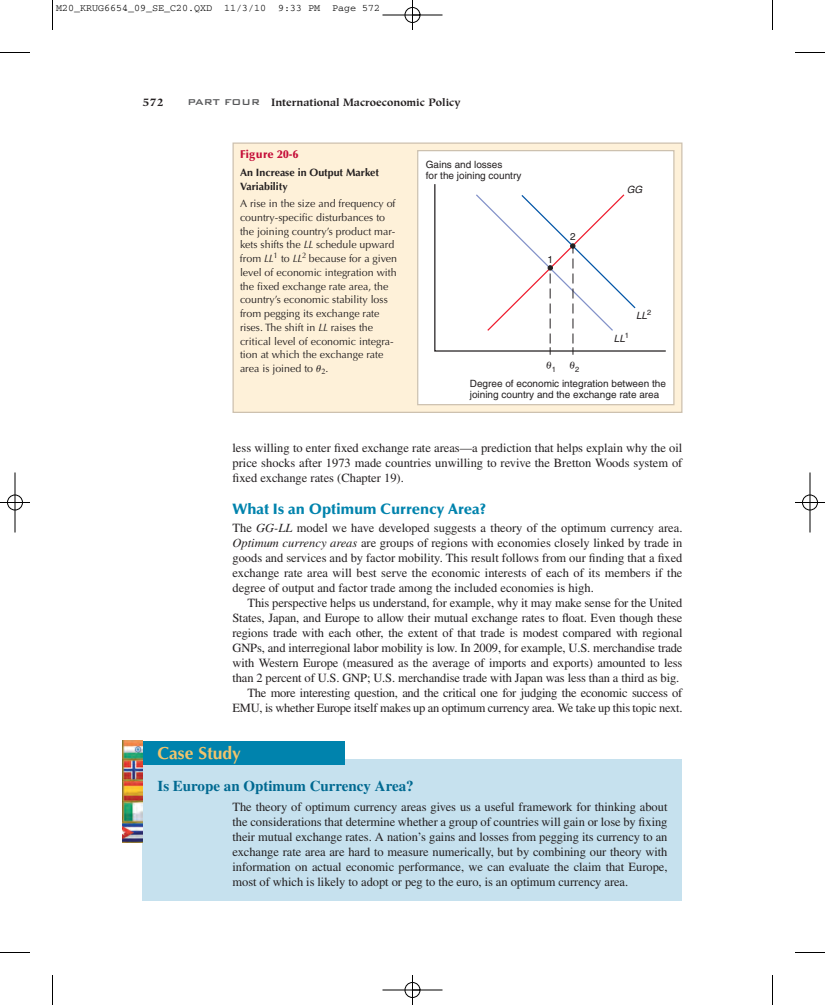
<style>
.page{position:relative;width:825px;height:1005px;background:#fff}
.page>*{position:absolute;margin:0;border:0;box-sizing:border-box;transform-origin:0 0}
.t1{font:700 17.5px "Optima";color:#f2c46c}
.t2{font:700 15px "Times";color:#006991}
.t3{font:900 15px "Optima";color:#0083ad}
.t4{font:12.5px/15px "Times";letter-spacing:-.01em;color:#231f20;text-align:justify}
.t5{font:900 11.25px "Optima";letter-spacing:.025em;color:#c40c37}
.t6{font:700 11.25px "Hiroshige";color:#231f20}
.t7{font:10.62px/13.8px "Optima";color:#231f20}
.t8{font:700 10.62px "Hiroshige";color:#231f20}
.t9{font:700 10.62px/13.8px "Optima";color:#231f20}
.t10{font:10.62px "Grk 2 k";color:#231f20}
.t11{font:10px/11.2px "Helvetica";color:#231f20}
.t12{font:10px "Courier";color:#000}
.t13{font:italic 10px "Helvetica";color:#231f20}
.t14{font:7.5px "Helvetica";color:#231f20}
.s1{font-family:"Bank Gothic BT";font-weight:500;font-size:11.25px;color:#57585a}
.s2{font-style:italic}
</style>
<div class="page">
<div style="left:142px;top:759px;width:540px;height:142px;background:#c6e1ee"></div>
<div style="left:142px;top:741px;width:203px;height:23px;background:#0083ad"></div>
<img style="left:122px;top:741px;width:20px;height:101px">
<div style="left:233px;top:143px;width:449px;height:269px;background:#fef1d9"></div>
<div style="left:232px;top:142px;width:450px;height:271px;border:1px solid #cdc1af"></div>
<div style="left:418px;top:151px;width:255px;height:253px;background:#fff"></div>
<svg style="left:434px;top:184px;width:232px;height:168px"></svg>
<svg style="left:475px;top:193px;width:162px;height:162px"></svg>
<div style="left:417px;top:150px;width:258px;height:255px;border:1px solid #cdc1af"></div>
<hr style="left:52px;top:0;width:1px;height:30px;background:#000">
<hr style="left:0;top:52px;width:30px;height:1px;background:#000">
<hr style="left:772px;top:0;width:1px;height:30px;background:#000">
<hr style="left:795px;top:52px;width:30px;height:1px;background:#000">
<hr style="left:52px;top:975px;width:1px;height:30px;background:#000">
<hr style="left:0;top:952px;width:30px;height:1px;background:#000">
<hr style="left:772px;top:975px;width:1px;height:30px;background:#000">
<hr style="left:795px;top:952px;width:30px;height:1px;background:#000">
<hr style="left:382px;top:15px;width:60px;height:1px;background:#000">
<hr style="left:382px;top:990px;width:60px;height:1px;background:#000">
<hr style="left:15px;top:472px;width:1px;height:60px;background:#000">
<hr style="left:810px;top:472px;width:1px;height:60px;background:#000">
<hr style="left:412px;top:0;width:1px;height:30px;background:#000">
<hr style="left:412px;top:975px;width:1px;height:30px;background:#000">
<hr style="left:0;top:502px;width:30px;height:1px;background:#000">
<hr style="left:795px;top:502px;width:30px;height:1px;background:#000">
<div style="left:405px;top:7px;width:15px;height:16px;border:1px solid #000;border-radius:50%"></div>
<div style="left:405px;top:982px;width:15px;height:16px;border:1px solid #000;border-radius:50%"></div>
<div style="left:7px;top:495px;width:16px;height:15px;border:1px solid #000;border-radius:50%"></div>
<div style="left:802px;top:495px;width:16px;height:15px;border:1px solid #000;border-radius:50%"></div>
<p class="t12" style="left:56px;top:5px;width:326px">M20_KRUG6654_09_SE_C20.QXD 11/3/10 9:33 PM Page 572</p>
<p class="t6" style="left:142px;top:97px;width:23px">572</p>
<p class="t8" style="left:188px;top:98px;width:275px"><span class="s1">PART FOUR</span> International Macroeconomic Policy</p>
<p class="t5" style="left:240px;top:150px;width:60px">Figure 20-6</p>
<p class="t9" style="left:240px;top:167px;width:141px">An Increase in Output Market<br>Variability</p>
<p class="t7" style="left:240px;top:198px;width:159px">A rise in the size and frequency of country-specific disturbances to the joining country’s product mar&shy;kets shifts the <span class="s2">LL</span> schedule upward from <span class="s2">LL</span><sup>1</sup> to <span class="s2">LL</span><sup>2</sup> because for a given level of economic integration with the fixed exchange rate area, the country’s economic stability loss from pegging its exchange rate rises. The shift in <span class="s2">LL</span> raises the critical level of economic integra&shy;tion at which the exchange rate area is joined to .</p>
<p class="t10" style="left:316px;top:364px;width:11px">u<sub>2</sub></p>
<p class="t11" style="left:426px;top:160px;width:97px">Gains and losses<br>for the joining country</p>
<p class="t11" style="left:548px;top:254px;width:7px">1</p>
<p class="t11" style="left:570px;top:232px;width:7px">2</p>
<p class="t14" style="left:552px;top:367px;width:6px">1</p>
<p class="t14" style="left:575px;top:367px;width:6px">2</p>
<p class="t13" style="left:627px;top:186px;width:17px">GG</p>
<p class="t13" style="left:614px;top:335px;width:17px">LL<sup>1</sup></p>
<p class="t13" style="left:636px;top:312px;width:17px">LL<sup>2</sup></p>
<p class="t11" style="left:470px;top:378px;width:198px">Degree of economic integration between the joining country and the exchange rate area</p>
<p class="t4" style="left:232px;top:441px;width:451px">less willing to enter fixed exchange rate areas—a prediction that helps explain why the oil price shocks after 1973 made countries unwilling to revive the Bretton Woods system of fixed exchange rates (Chapter 19).</p>
<p class="t3" style="left:232px;top:503px;width:255px">What Is an Optimum Currency Area?</p>
<p class="t4" style="left:232px;top:521px;width:452px">The <span class="s2">GG-LL</span> model we have developed suggests a theory of the optimum currency area.<br><span class="s2">Optimum currency areas</span> are groups of regions with economies closely linked by trade in goods and services and by factor mobility. This result follows from our finding that a fixed exchange rate area will best serve the economic interests of each of its members if the degree of output and factor trade among the included economies is high.</p>
<p class="t4" style="left:232px;top:596px;width:452px;text-align:right">This perspective helps us understand, for example, why it may make sense for the United States, Japan, and Europe to allow their mutual exchange rates to float. Even though these regions trade with each other, the extent of that trade is modest compared with regional GNPs, and interregional labor mobility is low. In 2009, for example, U.S. merchandise trade with Western Europe (measured as the average of imports and exports) amounted to less than 2 percent of U.S. GNP; U.S. merchandise trade with Japan was less than a third as big.<br>The more interesting question, and the critical one for judging the economic success of EMU, is whether Europe itself makes up an optimum currency area. We take up this topic next.</p>
<h1 class="t1" style="left:158px;top:746px;width:85px">Case Study</h1>
<p class="t2" style="left:158px;top:781px;width:258px">Is Europe an Optimum Currency Area?</p>
<p class="t4" style="left:232px;top:800px;width:437px">The theory of optimum currency areas gives us a useful framework for thinking about the considerations that determine whether a group of countries will gain or lose by fixing their mutual exchange rates. A nation’s gains and losses from pegging its currency to an exchange rate area are hard to measure numerically, but by combining our theory with information on actual economic performance, we can evaluate the claim that Europe, most of which is likely to adopt or peg to the euro, is an optimum currency area.</p>
</div>
